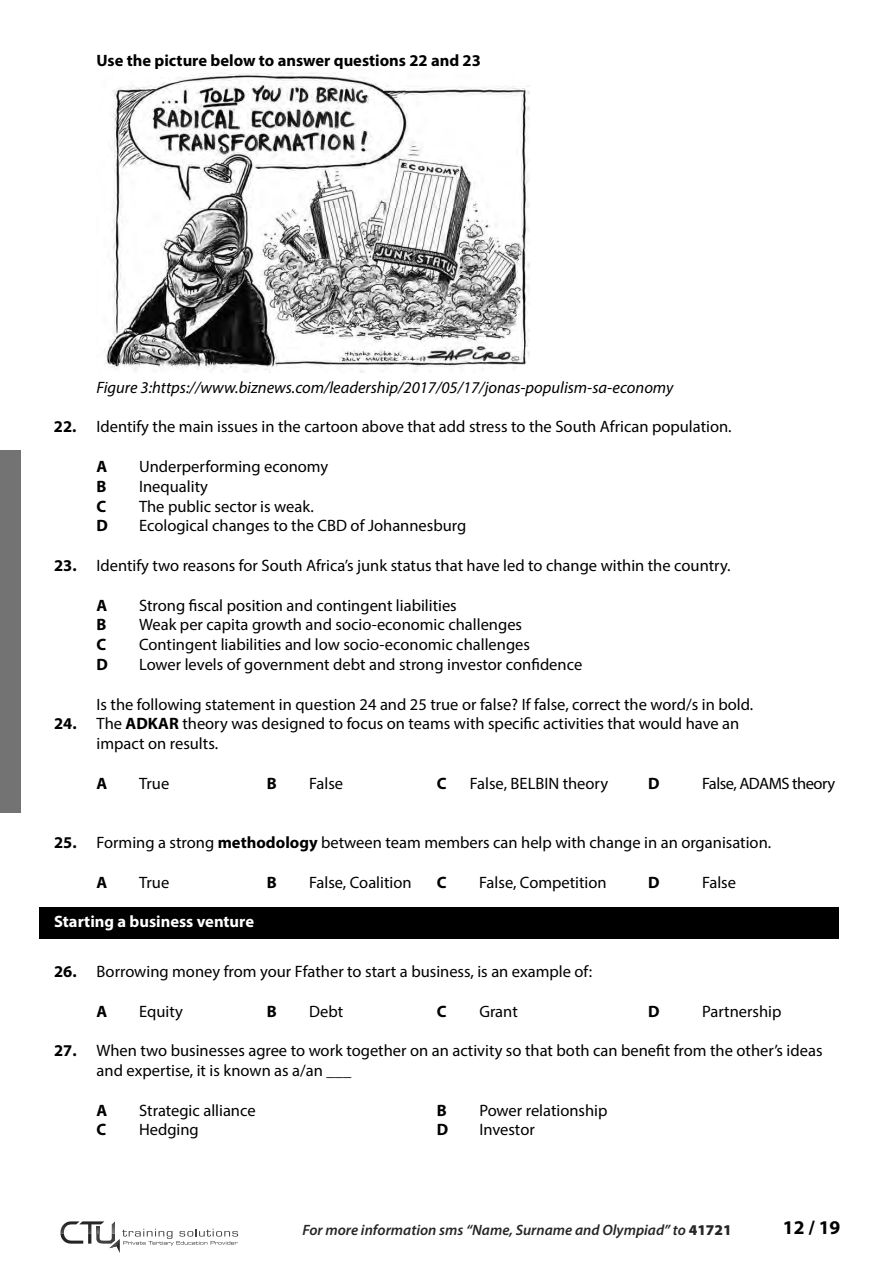
<style>
.page{position:relative;width:893px;height:1263px;background:#fff}
.page>*{position:absolute;margin:0;border:0;box-sizing:border-box;transform-origin:0 0}
.t1{font:700 19.5px "Myriad Pro";color:#000}
.t2{font:16.5px/19.8px "Myriad Pro";color:#000}
.t3{font:italic 16.5px "Myriad Pro";color:#000}
.t4{font:700 16.5px "Myriad Pro";color:#000}
.t5{font:700 16.5px "Myriad Pro";color:#fff}
.t6{font:16.5px "Myriad Pro";letter-spacing:-.03em;color:#000}
.t7{font:italic 600 15px "Myriad Pro";color:#262626}
.s1{font-weight:700}
.s2{font-weight:900;font-style:normal}
</style>
<div class="page">
<div style="left:40px;top:908px;width:799px;height:31px;background:#000"></div>
<img style="left:104px;top:73px;width:426px;height:300px">
<div style="left:0;top:450px;width:21px;height:363px;background:#737373"></div>
<svg style="left:60px;top:1221px;width:178px;height:32px"></svg>
<p class="t4" style="left:97px;top:50px;width:386px">Use the picture below to answer questions 22 and 23</p>
<p class="t3" style="left:97px;top:377px;width:578px">Figure 3:https://www.biznews.com/leadership/2017/05/17/jonas-populism-sa-economy</p>
<p class="t2" style="left:54px;top:417px;width:679px"><span class="s1">22.</span> Identify the main issues in the cartoon above that add stress to the South African population.</p>
<p class="t4" style="left:97px;top:456px;width:12px">A</p>
<p class="t2" style="left:139px;top:456px;width:191px">Underperforming economy</p>
<p class="t4" style="left:97px;top:475px;width:11px">B</p>
<p class="t2" style="left:139px;top:476px;width:71px">Inequality</p>
<p class="t4" style="left:97px;top:495px;width:11px">C</p>
<p class="t2" style="left:139px;top:496px;width:176px">The public sector is weak.</p>
<p class="t4" style="left:97px;top:515px;width:13px">D</p>
<p class="t2" style="left:139px;top:516px;width:329px">Ecological changes to the CBD of Johannesburg</p>
<p class="t2" style="left:54px;top:555px;width:678px"><span class="s1">23.</span> Identify two reasons for South Africa’s junk status that have led to change within the country.</p>
<p class="t4" style="left:97px;top:594px;width:12px">A</p>
<p class="t2" style="left:139px;top:595px;width:319px">Strong fiscal position and contingent liabilities</p>
<p class="t4" style="left:97px;top:614px;width:11px">B</p>
<p class="t2" style="left:139px;top:615px;width:384px">Weak per capita growth and socio-economic challenges</p>
<p class="t4" style="left:97px;top:634px;width:11px">C</p>
<p class="t2" style="left:139px;top:634px;width:392px">Contingent liabilities and low socio-economic challenges</p>
<p class="t4" style="left:97px;top:654px;width:13px">D</p>
<p class="t2" style="left:139px;top:654px;width:445px">Lower levels of government debt and strong investor confidence</p>
<p class="t2" style="left:97px;top:694px;width:658px">Is the following statement in question 24 and 25 true or false? If false, correct the word/s in bold.</p>
<p class="t2" style="left:97px;top:714px;width:644px;text-indent:-43px"><span class="s1">24.</span> The <span class="s1">ADKAR</span> theory was designed to focus on teams with specific activities that would have an impact on results.</p>
<p class="t4" style="left:97px;top:772px;width:12px">A</p>
<p class="t2" style="left:139px;top:773px;width:32px">True</p>
<p class="t4" style="left:267px;top:772px;width:11px">B</p>
<p class="t2" style="left:309px;top:773px;width:35px">False</p>
<p class="t4" style="left:437px;top:772px;width:11px">C</p>
<p class="t2" style="left:470px;top:773px;width:140px">False, BELBIN theory</p>
<p class="t4" style="left:648px;top:772px;width:13px">D</p>
<p class="t6" style="left:702px;top:773px;width:135px">False, ADAMS theory</p>
<p class="t2" style="left:54px;top:832px;width:719px"><span class="s1">25.</span> Forming a strong <span class="s1">methodology</span> between team members can help with change in an organisation.</p>
<p class="t4" style="left:97px;top:871px;width:12px">A</p>
<p class="t2" style="left:139px;top:872px;width:32px">True</p>
<p class="t4" style="left:267px;top:871px;width:11px">B</p>
<p class="t2" style="left:309px;top:872px;width:104px">False, Coalition</p>
<p class="t4" style="left:437px;top:871px;width:11px">C</p>
<p class="t2" style="left:479px;top:872px;width:129px">False, Competition</p>
<p class="t4" style="left:648px;top:871px;width:13px">D</p>
<p class="t2" style="left:702px;top:872px;width:35px">False</p>
<p class="t5" style="left:54px;top:911px;width:201px">Starting a business venture</p>
<p class="t2" style="left:54px;top:961px;width:540px"><span class="s1">26.</span> Borrowing money from your Ffather to start a business, is an example of:</p>
<p class="t4" style="left:97px;top:1000px;width:12px">A</p>
<p class="t2" style="left:139px;top:1001px;width:45px">Equity</p>
<p class="t4" style="left:267px;top:1000px;width:11px">B</p>
<p class="t2" style="left:309px;top:1001px;width:36px">Debt</p>
<p class="t4" style="left:437px;top:1000px;width:11px">C</p>
<p class="t2" style="left:479px;top:1001px;width:40px">Grant</p>
<p class="t4" style="left:648px;top:1000px;width:13px">D</p>
<p class="t2" style="left:702px;top:1001px;width:81px">Partnership</p>
<p class="t2" style="left:97px;top:1040px;width:727px;text-indent:-43px"><span class="s1">27.</span> When two businesses agree to work together on an activity so that both can benefit from the other’s ideas and expertise, it is known as a/an ___</p>
<p class="t4" style="left:97px;top:1099px;width:12px">A</p>
<p class="t2" style="left:139px;top:1100px;width:118px">Strategic alliance</p>
<p class="t4" style="left:437px;top:1099px;width:11px">B</p>
<p class="t2" style="left:479px;top:1100px;width:130px">Power relationship</p>
<p class="t4" style="left:97px;top:1119px;width:11px">C</p>
<p class="t2" style="left:139px;top:1120px;width:61px">Hedging</p>
<p class="t4" style="left:437px;top:1119px;width:13px">D</p>
<p class="t2" style="left:479px;top:1120px;width:57px">Investor</p>
<p class="t7" style="left:302px;top:1220px;width:431px">For more information sms “Name, Surname and Olympiad” to <span class="s2">41721</span></p>
<p class="t1" style="left:783px;top:1214px;width:59px">12 / 19</p>
</div>
